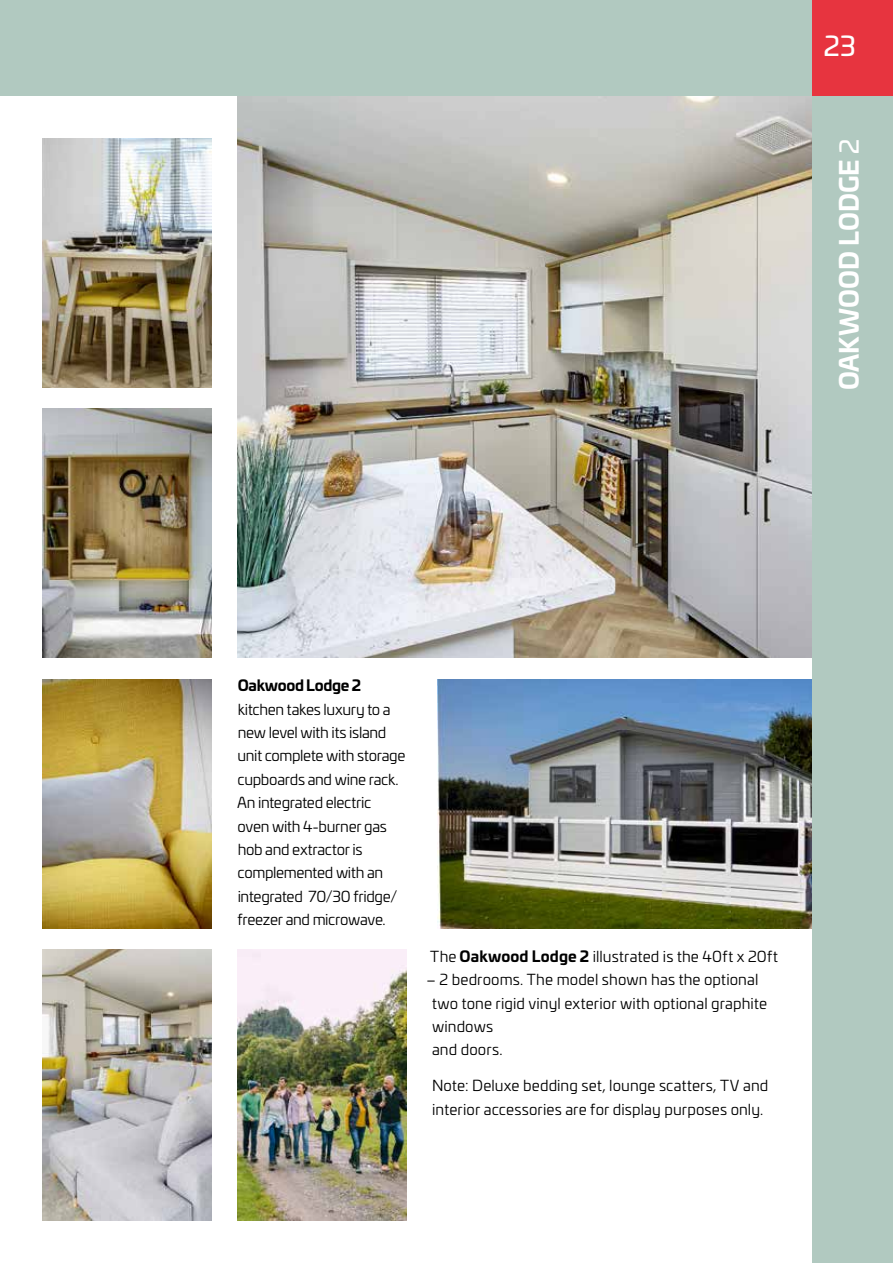
<style>
.page{position:relative;width:893px;height:1263px;background:#fff}
.page>*{position:absolute;margin:0;border:0;box-sizing:border-box;transform-origin:0 0}
.t1{font:27px "Univia Pro";color:#fff}
.t2{font:700 25.5px "Univia Pro";letter-spacing:-.005em;color:#fff}
.t3{font:15px/23.4px "Univia Pro";letter-spacing:.005em;color:#000}
.t4{font:15px/23.4px "Univia Pro";letter-spacing:-.025em;color:#000}
.t5{font:700 15px "Univia Pro";letter-spacing:-.02em;color:#000}
.s1{font-weight:400}
.s2{font-weight:700}
</style>
<div class="page">
<img style="left:237px;top:96px;width:575px;height:562px">
<img style="left:43px;top:138px;width:169px;height:249px">
<img style="left:43px;top:679px;width:169px;height:249px">
<img style="left:43px;top:409px;width:169px;height:249px">
<img style="left:43px;top:950px;width:169px;height:270px">
<img style="left:237px;top:950px;width:169px;height:270px">
<img style="left:438px;top:679px;width:374px;height:249px">
<div style="left:812px;top:0;width:81px;height:1263px;background:#b1c9c0"></div>
<div style="left:0;top:0;width:893px;height:96px;background:#b1c9c0"></div>
<div style="left:812px;top:0;width:81px;height:96px;background:#e7343f"></div>
<h1 class="t1" style="left:824px;top:25px;width:33px">23</h1>
<h2 class="t2" style="left:829px;top:390px;width:253px;rotate:-90deg">OAKWOOD LODGE <span class="s1">2</span></h2>
<p class="t5" style="left:238px;top:673px;width:125px">Oakwood Lodge 2</p>
<p class="t4" style="left:237px;top:697px;width:170px">kitchen takes luxury to a new level with its island unit complete with storage cupboards and wine rack.<br>An integrated electric oven with 4-burner gas hob and extractor is complemented with an integrated 70/30 fridge/ freezer and microwave.</p>
<p class="t3" style="left:430px;top:944px;width:349px">The <span class="s2">Oakwood Lodge 2</span> illustrated is the 40ft x 20ft</p>
<p class="t3" style="left:432px;top:967px;width:337px;text-indent:-5px">– 2 bedrooms. The model shown has the optional two tone rigid vinyl exterior with optional graphite windows<br>and doors.</p>
<p class="t3" style="left:432px;top:1073px;width:338px">Note: Deluxe bedding set, lounge scatters, TV and interior accessories are for display purposes only.</p>
</div>
